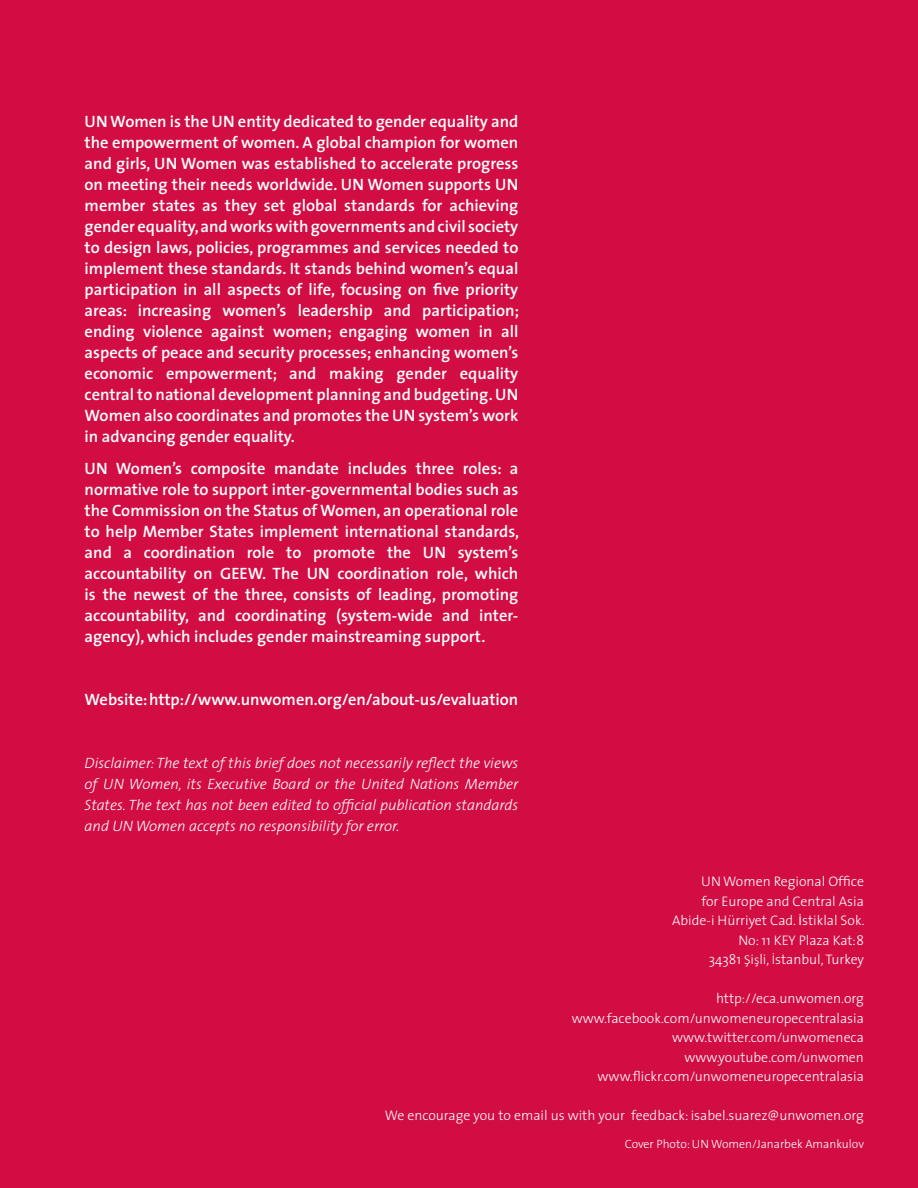
<style>
.page{position:relative;width:918px;height:1188px;background:#d20d44}
.page>*{position:absolute;margin:0;border:0;box-sizing:border-box;transform-origin:0 0}
.Subhead_Level_1{font:600 16.5px/21px "The Sans";color:#fff;text-align:justify}
.Subhead_Level_1-2{font:italic 300 15px/21px "The Sans";color:#fff;text-align:justify}
.Address_Telephone{font:300 13.8px/19.5px "The Sans";color:#fff;text-align:right}
.MAIN{font:300 12px "The Sans";color:#fff}
.s1{font-family:"Calibri";font-weight:400}
.s2{font-family:"Calibri"}
</style>
<div class="page">
<p class="Subhead_Level_1" style="left:85px;top:111px;width:436px">UN Women is the UN entity dedicated to gender equality and the empowerment of women. A global champion for women and girls, UN Women was established to accelerate progress on meeting their needs worldwide. UN Women supports UN member states as they set global standards for achieving gender equality, and works with governments and civil society to design laws, policies, programmes and services needed to implement these standards. It stands behind women’s equal participation in all aspects of life, focusing on five priority areas: increasing women’s leadership and participation; ending violence against women; engaging women in all aspects of peace and security processes; enhancing women’s economic empowerment; and making gender equality central to national development planning and budgeting. UN Women also coordinates and promotes the UN system’s work in advancing gender equality.</p>
<p class="Subhead_Level_1" style="left:85px;top:457px;width:436px">UN Women’s composite mandate includes three roles: a normative role to support inter-governmental bodies such as the Commission on the Status of Women, an operational role to help Member States implement international standards, and a coordination role to promote the UN system’s accountability on GEEW. The UN coordination role, which is the newest of the three, consists of leading, promoting accountability, and coordinating (system-wide and inter&shy;agency), which includes gender mainstreaming support.</p>
<p class="Subhead_Level_1" style="left:85px;top:688px;width:435px">Website: http://www.unwomen.org/en/about-us/evaluation</p>
<p class="Subhead_Level_1-2" style="left:85px;top:752px;width:435px">Disclaimer: The text of this brief does not necessarily reflect the views of UN Women, its Executive Board or the United Nations Member States. The text has not been edited to official publication standards and UN Women accepts no responsibility for error.</p>
<p class="Address_Telephone" style="left:672px;top:871px;width:194px">UN Women Regional Office<br>for Europe and Central Asia<br>Abide-i Hürriyet Cad. <span class="s1">İ</span>stiklal Sok.</p>
<p class="Address_Telephone" style="left:738px;top:930px;width:127px">No: 11 KEY Plaza Kat:8</p>
<p class="Address_Telephone" style="left:709px;top:949px;width:157px">34381 <span class="s2">Ş</span>i<span class="s2">ş</span>li, <span class="s2">İ</span>stanbul, Turkey</p>
<p class="Address_Telephone" style="left:716px;top:988px;width:149px">http://eca.unwomen.org</p>
<p class="Address_Telephone" style="left:572px;top:1008px;width:294px">www.facebook.com/unwomeneuropecentralasia</p>
<p class="Address_Telephone" style="left:672px;top:1027px;width:193px">www.twitter.com/unwomeneca</p>
<p class="Address_Telephone" style="left:684px;top:1047px;width:181px">www.youtube.com/unwomen</p>
<p class="Address_Telephone" style="left:598px;top:1066px;width:268px">www.flickr.com/unwomeneuropecentralasia</p>
<p class="Address_Telephone" style="left:385px;top:1105px;width:481px">We encourage you to email us with your feedback: isabel.suarez@unwomen.org</p>
<p class="MAIN" style="left:625px;top:1135px;width:241px">Cover Photo: UN Women/Janarbek Amankulov</p>
</div>
